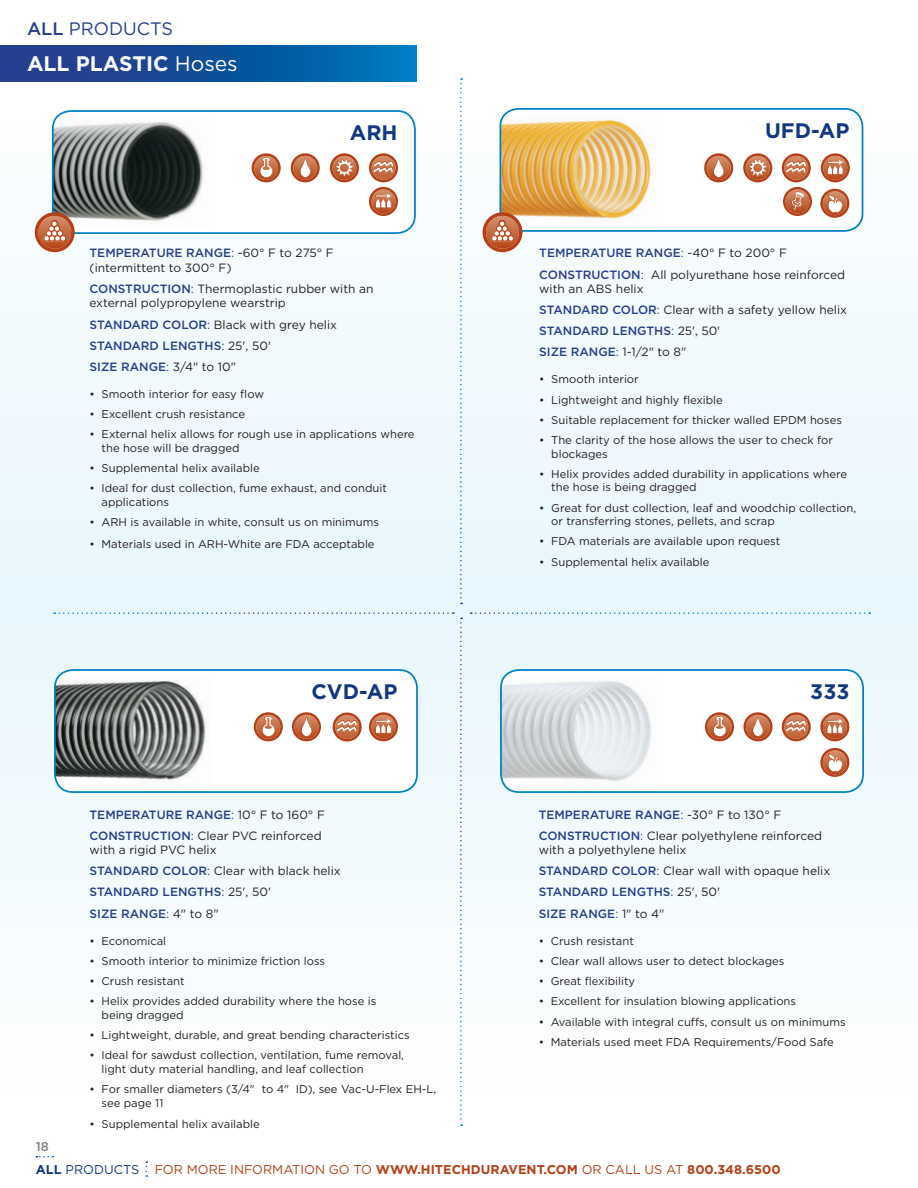
<style>
.page{position:relative;width:918px;height:1188px;background:#fff}
.page>*{position:absolute;margin:0;border:0;box-sizing:border-box;transform-origin:0 0}
.t1{font:700 21px "Gotham HTF";color:#113880}
.t2{font:700 21px "Gotham HTF";color:#fff}
.t3{font:18px "Gotham HTF";color:#253f8e}
.t4{font:700 12.75px/22.5px "Gotham HTF";color:#b44018}
.t5{font:12px/21.1px "Gotham HTF";color:#231f20}
.t6{font:500 12px/21.1px "Gotham HTF";color:#253f8e}
.t7{font:11.25px/13.5px "Gotham HTF";color:#231f20}
.s1{font-weight:500}
.s2{font-weight:400}
.s3{font-weight:500;color:#253f8e}
.s4{color:#253f8e}
.s5{font-weight:400;color:#231f20}
.s6{font-weight:500;color:#808285}
.s7{color:#113880}
.s8{font-weight:400;color:#113880}
</style>
<div class="page">
<div style="left:0;top:122px;width:918px;height:969px;background:#f2fafd"></div>
<div style="left:0;top:45px;width:417px;height:36px;background:linear-gradient(to right,#2a3484,#0074b9)"></div>
<div style="left:53px;top:111px;width:362px;height:122px;background:#fff;border-radius:18px"></div>
<img style="left:53px;top:116px;width:150px;height:105px">
<div style="left:52px;top:110px;width:364px;height:124px;border:2px solid #0081c8;border-radius:18px"></div>
<div style="left:55px;top:670px;width:362px;height:122px;background:#fff;border-radius:18px"></div>
<img style="left:55px;top:675px;width:153px;height:112px">
<div style="left:54px;top:669px;width:364px;height:124px;border:2px solid #0081c8;border-radius:18px"></div>
<div style="left:501px;top:670px;width:362px;height:122px;background:#fff;border-radius:18px"></div>
<img style="left:501px;top:675px;width:150px;height:112px">
<div style="left:500px;top:669px;width:364px;height:124px;border:2px solid #0081c8;border-radius:18px"></div>
<svg style="left:369px;top:153px;width:29px;height:63px"></svg>
<svg style="left:252px;top:153px;width:29px;height:29px"></svg>
<svg style="left:291px;top:153px;width:29px;height:29px"></svg>
<svg style="left:330px;top:153px;width:29px;height:29px"></svg>
<div style="left:500px;top:109px;width:363px;height:122px;background:#fff;border-radius:18px"></div>
<img style="left:502px;top:113px;width:149px;height:106px">
<div style="left:499px;top:108px;width:364px;height:124px;border:2px solid #0081c8;border-radius:18px"></div>
<svg style="left:821px;top:153px;width:29px;height:29px"></svg>
<svg style="left:820px;top:189px;width:29px;height:29px"></svg>
<svg style="left:820px;top:748px;width:29px;height:29px"></svg>
<svg style="left:704px;top:153px;width:29px;height:29px"></svg>
<svg style="left:782px;top:153px;width:30px;height:63px"></svg>
<svg style="left:743px;top:153px;width:29px;height:29px"></svg>
<svg style="left:254px;top:712px;width:29px;height:29px"></svg>
<svg style="left:369px;top:712px;width:29px;height:29px"></svg>
<svg style="left:292px;top:712px;width:29px;height:29px"></svg>
<svg style="left:333px;top:712px;width:29px;height:30px"></svg>
<svg style="left:782px;top:712px;width:29px;height:29px"></svg>
<svg style="left:705px;top:712px;width:29px;height:29px"></svg>
<svg style="left:820px;top:712px;width:29px;height:29px"></svg>
<svg style="left:743px;top:712px;width:29px;height:29px"></svg>
<svg style="left:145px;top:1161px;width:2px;height:16px"></svg>
<svg style="left:36px;top:1156px;width:17px;height:2px"></svg>
<svg style="left:54px;top:612px;width:400px;height:2px"></svg>
<svg style="left:460px;top:618px;width:2px;height:508px"></svg>
<svg style="left:471px;top:612px;width:399px;height:2px"></svg>
<svg style="left:460px;top:78px;width:2px;height:526px"></svg>
<svg style="left:35px;top:212px;width:40px;height:40px"></svg>
<svg style="left:483px;top:212px;width:39px;height:40px"></svg>
<h2 class="t3" style="left:27px;top:18px;width:148px"><span class="s1">ALL</span> PRODUCTS</h2>
<h1 class="t2" style="left:27px;top:52px;width:212px">ALL PLASTIC <span class="s2">Hoses</span></h1>
<h1 class="t1" style="left:350px;top:121px;width:49px">ARH</h1>
<p class="t5" style="left:90px;top:246px;width:246px;line-height:14.4px"><span class="s3">TEMPERATURE RANGE</span><span class="s4">:</span> -60° F to 275° F (intermittent to 300° F)</p>
<p class="t5" style="left:90px;top:281px;width:286px;line-height:14.4px"><span class="s3">CONSTRUCTION</span><span class="s4">:</span> Thermoplastic rubber with an external polypropylene wearstrip</p>
<p class="t6" style="left:90px;top:314px;width:249px">STANDARD COLOR<span class="s2">:</span> <span class="s5">Black with grey helix<br></span>STANDARD LENGTHS<span class="s2">:</span> <span class="s5">25', 50'<br></span>SIZE RANGE<span class="s2">:</span> <span class="s5">3/4" to 10"</span></p>
<p class="t7" style="left:90px;top:387px;width:176px">• Smooth interior for easy flow</p>
<p class="t7" style="left:90px;top:407px;width:157px">• Excellent crush resistance</p>
<p class="t7" style="left:102px;top:427px;width:315px;text-indent:-12px">• External helix allows for rough use in applications where the hose will be dragged</p>
<p class="t7" style="left:90px;top:461px;width:172px">• Supplemental helix available</p>
<p class="t7" style="left:102px;top:481px;width:287px;text-indent:-12px">• Ideal for dust collection, fume exhaust, and conduit applications</p>
<p class="t7" style="left:90px;top:515px;width:291px">• ARH is available in white, consult us on minimums</p>
<p class="t7" style="left:90px;top:537px;width:287px">• Materials used in ARH-White are FDA acceptable</p>
<h1 class="t1" style="left:765px;top:119px;width:86px">UFD-AP</h1>
<p class="t5" style="left:539px;top:242px;width:307px"><span class="s3">TEMPERATURE RANGE</span><span class="s4">:</span> -40° F to 200° F<br><span class="s3">CONSTRUCTION</span><span class="s4">:</span> All polyurethane hose reinforced</p>
<p class="t5" style="left:539px;top:278px;width:309px">with an ABS helix<br><span class="s3">STANDARD COLOR</span><span class="s4">:</span> Clear with a safety yellow helix<br><span class="s3">STANDARD LENGTHS</span><span class="s4">:</span> 25', 50'<br><span class="s3">SIZE RANGE</span><span class="s4">:</span> 1-1/2" to 8"</p>
<p class="t7" style="left:539px;top:373px;width:101px">• Smooth interior</p>
<p class="t7" style="left:539px;top:393px;width:185px">• Lightweight and highly flexible</p>
<p class="t7" style="left:539px;top:413px;width:304px">• Suitable replacement for thicker walled EPDM hoses</p>
<p class="t7" style="left:551px;top:433px;width:283px;text-indent:-12px">• The clarity of the hose allows the user to check for blockages</p>
<p class="t7" style="left:551px;top:467px;width:297px;text-indent:-12px">• Helix provides added durability in applications where the hose is being dragged</p>
<p class="t7" style="left:551px;top:501px;width:307px;text-indent:-12px">• Great for dust collection, leaf and woodchip collection, or transferring stones, pellets, and scrap</p>
<p class="t7" style="left:539px;top:535px;width:242px">• FDA materials are available upon request</p>
<p class="t7" style="left:539px;top:555px;width:172px">• Supplemental helix available</p>
<h1 class="t1" style="left:312px;top:680px;width:87px">CVD-AP</h1>
<h1 class="t1" style="left:810px;top:680px;width:41px">333</h1>
<p class="t5" style="left:90px;top:804px;width:237px"><span class="s3">TEMPERATURE RANGE</span><span class="s4">:</span> 10° F to 160° F<br><span class="s3">CONSTRUCTION</span><span class="s4">:</span> Clear PVC reinforced</p>
<p class="t5" style="left:90px;top:839px;width:253px">with a rigid PVC helix<br><span class="s3">STANDARD COLOR</span><span class="s4">:</span> Clear with black helix<br><span class="s3">STANDARD LENGTHS</span><span class="s4">:</span> 25', 50'<br><span class="s3">SIZE RANGE</span><span class="s4">:</span> 4" to 8"</p>
<p class="t7" style="left:90px;top:934px;width:78px">• Economical</p>
<p class="t7" style="left:90px;top:954px;width:237px">• Smooth interior to minimize friction loss</p>
<p class="t7" style="left:90px;top:974px;width:97px">• Crush resistant</p>
<p class="t7" style="left:102px;top:994px;width:276px;text-indent:-12px">• Helix provides added durability where the hose is being dragged</p>
<p class="t7" style="left:90px;top:1028px;width:322px">• Lightweight, durable, and great bending characteristics</p>
<p class="t7" style="left:102px;top:1048px;width:304px;text-indent:-12px">• Ideal for sawdust collection, ventilation, fume removal, light duty material handling, and leaf collection</p>
<p class="t7" style="left:102px;top:1082px;width:336px;text-indent:-12px">• For smaller diameters (3/4" to 4" ID), see Vac-U-Flex EH-L, see page 11</p>
<p class="t7" style="left:90px;top:1117px;width:172px">• Supplemental helix available</p>
<p class="t5" style="left:539px;top:804px;width:285px"><span class="s3">TEMPERATURE RANGE</span><span class="s4">:</span> -30° F to 130° F<br><span class="s3">CONSTRUCTION</span><span class="s4">:</span> Clear polyethylene reinforced</p>
<p class="t5" style="left:539px;top:839px;width:293px">with a polyethylene helix<br><span class="s3">STANDARD COLOR</span><span class="s4">:</span> Clear wall with opaque helix<br><span class="s3">STANDARD LENGTHS</span><span class="s4">:</span> 25', 50'<br><span class="s3">SIZE RANGE</span><span class="s4">:</span> 1" to 4"</p>
<p class="t7" style="left:539px;top:934px;width:97px">• Crush resistant</p>
<p class="t7" style="left:539px;top:954px;width:247px">• Clear wall allows user to detect blockages</p>
<p class="t7" style="left:539px;top:974px;width:98px">• Great flexibility</p>
<p class="t7" style="left:539px;top:994px;width:259px">• Excellent for insulation blowing applications</p>
<p class="t7" style="left:539px;top:1015px;width:309px">• Available with integral cuffs, consult us on minimums</p>
<p class="t7" style="left:539px;top:1035px;width:297px">• Materials used meet FDA Requirements/Food Safe</p>
<p class="t4" style="left:36px;top:1135px;width:746px"><span class="s6">18<br></span><span class="s7">ALL</span> <span class="s8">PRODUCTS</span> <span class="s2">FOR MORE INFORMATION GO TO</span> WWW.HITECHDURAVENT.COM <span class="s2">OR CALL US AT</span> 800.348.6500</p>
</div>
